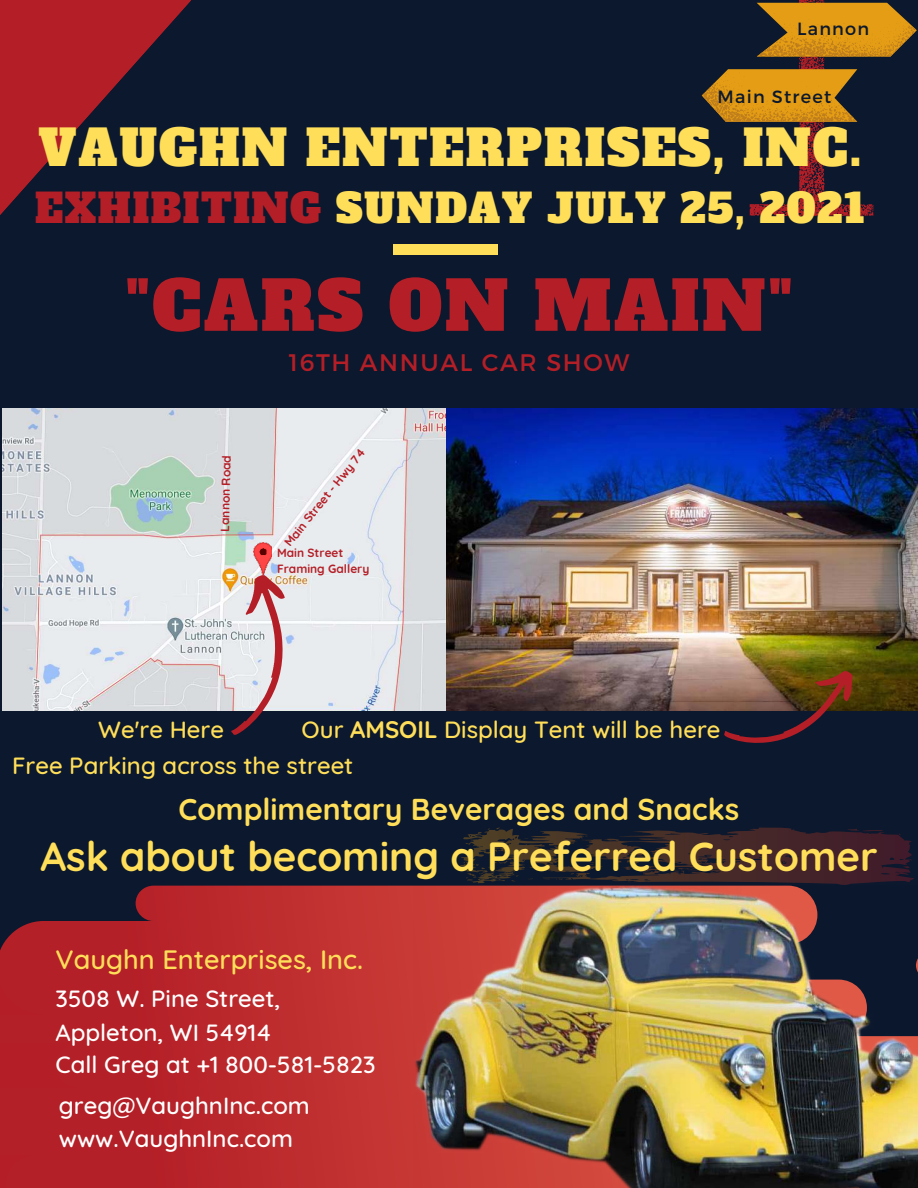
<style>
.page{position:relative;width:918px;height:1188px;background:#0c182d}
.page>*{position:absolute;margin:0;border:0;box-sizing:border-box;transform-origin:0 0}
.t1{font:67.5px "Alfa Slab One";letter-spacing:.04em;color:#b41f27}
.t2{font:48.45px "Alfa Slab One";letter-spacing:.04em;color:#ffde59}
.t3{font:700 40.65px "Quicksand";color:#ffde59}
.t4{font:39.45px "Alfa Slab One";letter-spacing:.04em;color:#ffde59}
.t5{font:700 30.15px "Quicksand";color:#ffde59}
.t6{font:500 27.15px "Quicksand";color:#ffde59}
.t7{font:500 23.85px/32.8px "Quicksand";color:#fff}
.t8{font:500 23.85px/35.4px "Quicksand";color:#ffde59}
.t9{font:23.85px "Montserrat";letter-spacing:.07em;color:#b41f27}
.t10{font:17.7px "Montserrat";letter-spacing:.07em;color:#0c182d}
.t11{font:700 11.85px/15.9px "Quicksand";color:#b41f27}
.s1{color:#b41f27}
.s2{font-weight:700}
</style>
<div class="page">
<svg style="left:0;top:0;width:191px;height:215px"></svg>
<div style="left:393px;top:245px;width:105px;height:10px;background:#ffde59"></div>
<svg style="left:702px;top:0;width:215px;height:216px"></svg>
<svg style="left:0;top:886px;width:414px;height:302px;background:#b3272c"></svg>
<img style="left:2px;top:408px;width:915px;height:303px">
<svg style="left:231px;top:574px;width:54px;height:161px;background:#c1a8ac"></svg>
<img style="left:414px;top:886px;width:504px;height:302px">
<img style="left:253px;top:543px;width:18px;height:31px">
<svg style="left:724px;top:671px;width:129px;height:72px"></svg>
<svg style="left:454px;top:827px;width:460px;height:59px"></svg>
<p class="t10" style="left:797px;top:18px;width:74px">Lannon</p>
<p class="t10" style="left:718px;top:86px;width:115px">Main Street</p>
<h2 class="t2" style="left:39px;top:106px;width:825px">VAUGHN ENTERPRISES, INC.</h2>
<h3 class="t4" style="left:35px;top:174px;width:831px"><span class="s1">EXHIBITING</span> SUNDAY JULY 25, 2021</h3>
<h1 class="t1" style="left:126px;top:247px;width:668px">"CARS ON MAIN"</h1>
<p class="t9" style="left:289px;top:348px;width:342px">16TH ANNUAL CAR SHOW</p>
<p class="t11" style="left:216px;top:531px;width:78px;rotate:-89deg">Lannon Road</p>
<p class="t11" style="left:280px;top:539px;width:122px;rotate:-51deg">Main Street - Hwy 74</p>
<p class="t11" style="left:277px;top:544px;width:94px">Main Street<br>Framing Gallery</p>
<p class="t8" style="left:12px;top:710px;width:710px;text-indent:290px">Our <span class="s2">AMSOIL</span> Display Tent will be here<br>Free Parking across the street</p>
<p class="t5" style="left:179px;top:784px;width:562px">Complimentary Beverages and Snacks</p>
<p class="t8" style="left:98px;top:710px;width:127px">We're Here</p>
<h3 class="t3" style="left:40px;top:823px;width:839px">Ask about becoming a Preferred Customer</h3>
<p class="t6" style="left:56px;top:938px;width:309px">Vaughn Enterprises, Inc.</p>
<p class="t7" style="left:56px;top:980px;width:321px">3508 W. Pine Street,<br>Appleton, WI 54914<br>Call Greg at +1 800-581-5823</p>
<p class="t7" style="left:59px;top:1086px;width:252px;line-height:33.5px">greg@VaughnInc.com www.VaughnInc.com</p>
</div>
